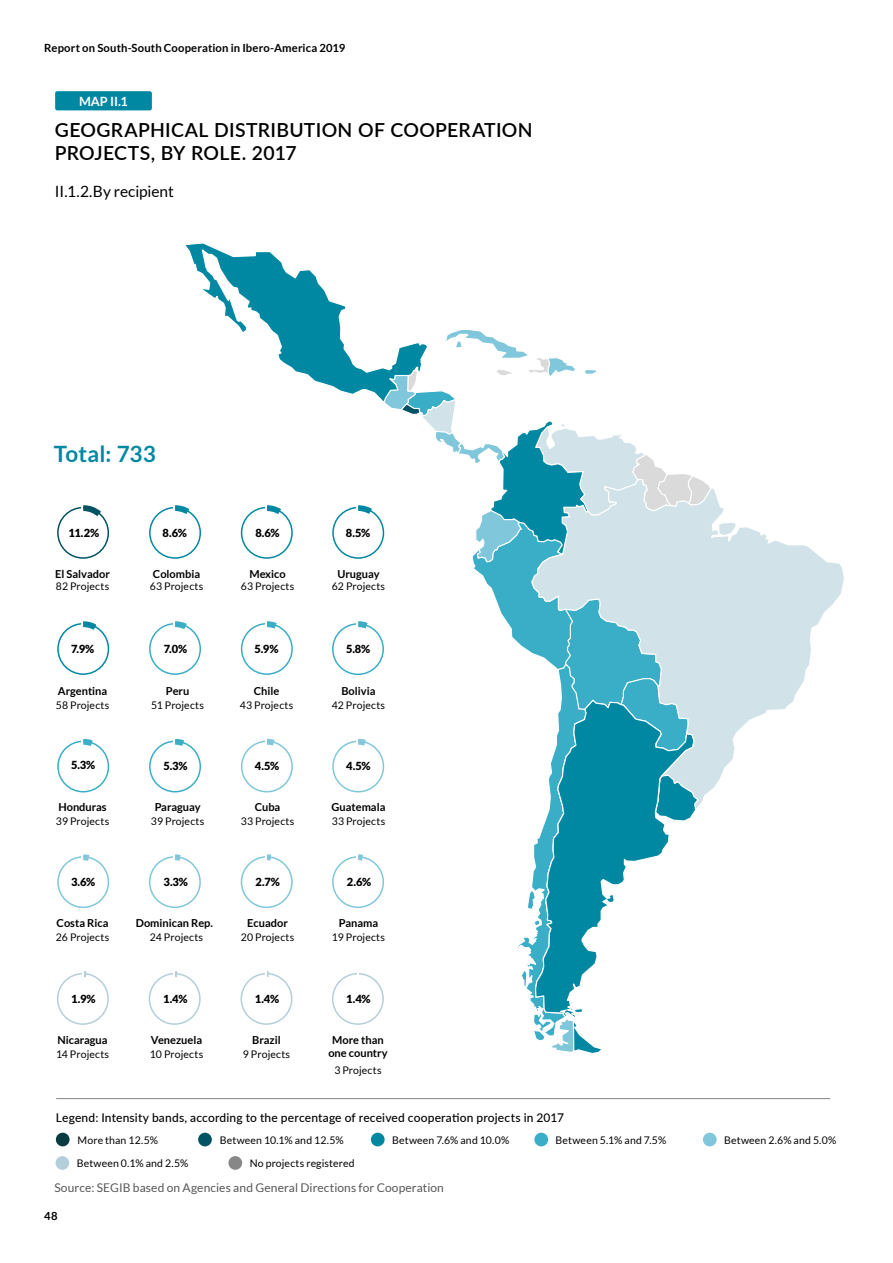
<style>
.page{position:relative;width:893px;height:1263px;background:#fff}
.page>*{position:absolute;margin:0;border:0;box-sizing:border-box;transform-origin:0 0}
.t1{font:700 22.5px "Lato";letter-spacing:.005em;color:#0088a2}
.t2{font:600 19.35px/23.2px "Lato";letter-spacing:.015em;color:#000}
.t3{font:15.45px "Lato";letter-spacing:-.01em;color:#000}
.t4{font:700 12.75px "Lato";color:#fff}
.t5{font:500 12px "Lato";letter-spacing:.015em;color:#000}
.t6{font:12px "Lato";letter-spacing:.01em;color:#575756}
.t7{font:700 11.25px "Lato";letter-spacing:.015em;color:#000}
.t8{font:900 11.1px "Lato";color:#000}
.t9{font:700 10.95px/13.2px "Lato";color:#000;text-align:center}
.t10{font:10.5px "Lato";letter-spacing:.01em;color:#000}
</style>
<div class="page">
<svg style="left:738px;top:527px;width:106px;height:203px"></svg>
<div style="left:55px;top:91px;width:97px;height:19px;background:#0088a2;border-radius:2px"></div>
<div style="left:57px;top:856px;width:52px;height:52px;border:2px solid #81c7dc;border-radius:50%"></div>
<svg style="left:79px;top:854px;width:15px;height:54px"></svg>
<div style="left:149px;top:740px;width:52px;height:52px;border:2px solid #3aadc7;border-radius:50%"></div>
<div style="left:57px;top:740px;width:52px;height:52px;border:2px solid #3aadc7;border-radius:50%"></div>
<svg style="left:79px;top:738px;width:18px;height:48px"></svg>
<div style="left:149px;top:623px;width:52px;height:52px;border:2px solid #3aadc7;border-radius:50%"></div>
<div style="left:57px;top:623px;width:52px;height:52px;border:2px solid #0088a2;border-radius:50%"></div>
<svg style="left:79px;top:621px;width:22px;height:12px"></svg>
<div style="left:149px;top:507px;width:52px;height:52px;border:2px solid #0088a2;border-radius:50%"></div>
<div style="left:57px;top:507px;width:52px;height:52px;border:2px solid #005362;border-radius:50%"></div>
<svg style="left:79px;top:505px;width:27px;height:38px"></svg>
<div style="left:149px;top:973px;width:52px;height:52px;border:2px solid #b4cfd9;border-radius:50%"></div>
<div style="left:57px;top:973px;width:52px;height:52px;border:2px solid #b4cfd9;border-radius:50%"></div>
<svg style="left:80px;top:971px;width:11px;height:7px"></svg>
<div style="left:149px;top:856px;width:52px;height:52px;border:2px solid #81c7dc;border-radius:50%"></div>
<svg style="left:171px;top:243px;width:567px;height:811px"></svg>
<hr style="left:56px;top:1098px;width:774px;height:1px;background:#878787">
<div style="left:56px;top:1133px;width:14px;height:13px;background:#0a3b41;border-radius:50%"></div>
<div style="left:198px;top:1133px;width:14px;height:13px;background:#005362;border-radius:50%"></div>
<div style="left:371px;top:1133px;width:14px;height:13px;background:#0088a2;border-radius:50%"></div>
<div style="left:534px;top:1133px;width:14px;height:13px;background:#3aadc7;border-radius:50%"></div>
<div style="left:703px;top:1133px;width:14px;height:13px;background:#81c7dc;border-radius:50%"></div>
<div style="left:56px;top:1156px;width:13px;height:14px;background:#b4cfd9;border-radius:50%"></div>
<div style="left:228px;top:1156px;width:14px;height:14px;background:#878787;border-radius:50%"></div>
<p class="t7" style="left:44px;top:41px;width:303px">Report on South-South Cooperation in Ibero-America 2019</p>
<p class="t4" style="left:79px;top:94px;width:50px">MAP II.1</p>
<h2 class="t2" style="left:55px;top:117px;width:479px">GEOGRAPHICAL DISTRIBUTION OF COOPERATION<br>PROJECTS, BY ROLE. 2017</h2>
<h3 class="t3" style="left:55px;top:183px;width:120px">II.1.2.By recipient</h3>
<h1 class="t1" style="left:54px;top:441px;width:104px">Total: 733</h1>
<p class="t8" style="left:69px;top:526px;width:32px">11.2%</p>
<p class="t8" style="left:163px;top:526px;width:26px">8.6%</p>
<p class="t8" style="left:255px;top:526px;width:26px">8.6%</p>
<p class="t8" style="left:346px;top:526px;width:26px">8.5%</p>
<p class="t9" style="left:55px;top:567px;width:56px">El Salvador</p>
<p class="t10" style="left:56px;top:581px;width:55px">82 Projects</p>
<p class="t9" style="left:153px;top:567px;width:49px">Colombia</p>
<p class="t10" style="left:150px;top:581px;width:55px">63 Projects</p>
<p class="t9" style="left:249px;top:567px;width:38px">Mexico</p>
<p class="t10" style="left:241px;top:581px;width:55px">63 Projects</p>
<p class="t9" style="left:337px;top:567px;width:44px">Uruguay</p>
<p class="t10" style="left:332px;top:581px;width:55px">62 Projects</p>
<p class="t8" style="left:71px;top:642px;width:25px">7.9%</p>
<p class="t8" style="left:164px;top:642px;width:25px">7.0%</p>
<p class="t8" style="left:255px;top:642px;width:25px">5.9%</p>
<p class="t8" style="left:346px;top:642px;width:26px">5.8%</p>
<p class="t9" style="left:58px;top:684px;width:51px">Argentina</p>
<p class="t10" style="left:56px;top:699px;width:55px">58 Projects</p>
<p class="t9" style="left:166px;top:684px;width:25px">Peru</p>
<p class="t10" style="left:151px;top:699px;width:54px">51 Projects</p>
<p class="t9" style="left:254px;top:684px;width:27px">Chile</p>
<p class="t10" style="left:240px;top:699px;width:55px">43 Projects</p>
<p class="t9" style="left:341px;top:684px;width:36px">Bolivia</p>
<p class="t10" style="left:332px;top:699px;width:55px">42 Projects</p>
<p class="t8" style="left:71px;top:759px;width:26px">5.3%</p>
<p class="t8" style="left:163px;top:759px;width:26px">5.3%</p>
<p class="t8" style="left:255px;top:759px;width:26px">4.5%</p>
<p class="t8" style="left:346px;top:759px;width:26px">4.5%</p>
<p class="t9" style="left:58px;top:800px;width:50px">Honduras</p>
<p class="t10" style="left:56px;top:815px;width:55px">39 Projects</p>
<p class="t9" style="left:155px;top:800px;width:47px">Paraguay</p>
<p class="t10" style="left:151px;top:815px;width:55px">39 Projects</p>
<p class="t9" style="left:255px;top:800px;width:27px">Cuba</p>
<p class="t10" style="left:241px;top:815px;width:55px">33 Projects</p>
<p class="t9" style="left:331px;top:800px;width:55px">Guatemala</p>
<p class="t10" style="left:332px;top:815px;width:55px">33 Projects</p>
<p class="t8" style="left:71px;top:875px;width:26px">3.6%</p>
<p class="t8" style="left:164px;top:875px;width:26px">3.3%</p>
<p class="t8" style="left:255px;top:875px;width:26px">2.7%</p>
<p class="t8" style="left:347px;top:875px;width:26px">2.6%</p>
<p class="t9" style="left:57px;top:916px;width:53px">Costa Rica</p>
<p class="t10" style="left:56px;top:931px;width:55px">26 Projects</p>
<p class="t9" style="left:136px;top:916px;width:79px">Dominican Rep.</p>
<p class="t10" style="left:150px;top:931px;width:55px">24 Projects</p>
<p class="t9" style="left:247px;top:916px;width:42px">Ecuador</p>
<p class="t10" style="left:241px;top:931px;width:55px">20 Projects</p>
<p class="t9" style="left:339px;top:916px;width:41px">Panama</p>
<p class="t10" style="left:332px;top:931px;width:55px">19 Projects</p>
<p class="t8" style="left:71px;top:992px;width:26px">1.9%</p>
<p class="t8" style="left:163px;top:992px;width:26px">1.4%</p>
<p class="t8" style="left:255px;top:992px;width:26px">1.4%</p>
<p class="t8" style="left:346px;top:992px;width:26px">1.4%</p>
<p class="t9" style="left:57px;top:1033px;width:52px">Nicaragua</p>
<p class="t10" style="left:56px;top:1048px;width:55px">14 Projects</p>
<p class="t9" style="left:151px;top:1033px;width:53px">Venezuela</p>
<p class="t10" style="left:150px;top:1048px;width:55px">10 Projects</p>
<p class="t9" style="left:252px;top:1033px;width:30px">Brazil</p>
<p class="t10" style="left:243px;top:1048px;width:49px">9 Projects</p>
<p class="t9" style="left:328px;top:1033px;width:61px">More than one country</p>
<p class="t10" style="left:334px;top:1064px;width:49px">3 Projects</p>
<p class="t5" style="left:56px;top:1109px;width:510px">Legend: Intensity bands, according to the percentage of received cooperation projects in 2017</p>
<p class="t10" style="left:78px;top:1134px;width:82px">More than 12.5%</p>
<p class="t10" style="left:220px;top:1134px;width:126px">Between 10.1% and 12.5%</p>
<p class="t10" style="left:392px;top:1134px;width:119px">Between 7.6% and 10.0%</p>
<p class="t10" style="left:556px;top:1134px;width:112px">Between 5.1% and 7.5%</p>
<p class="t10" style="left:724px;top:1134px;width:114px">Between 2.6% and 5.0%</p>
<p class="t10" style="left:77px;top:1157px;width:113px">Between 0.1% and 2.5%</p>
<p class="t10" style="left:250px;top:1157px;width:107px">No projects registered</p>
<p class="t6" style="left:54px;top:1181px;width:391px">Source: SEGIB based on Agencies and General Directions for Cooperation</p>
<p class="t7" style="left:44px;top:1210px;width:15px">48</p>
</div>
